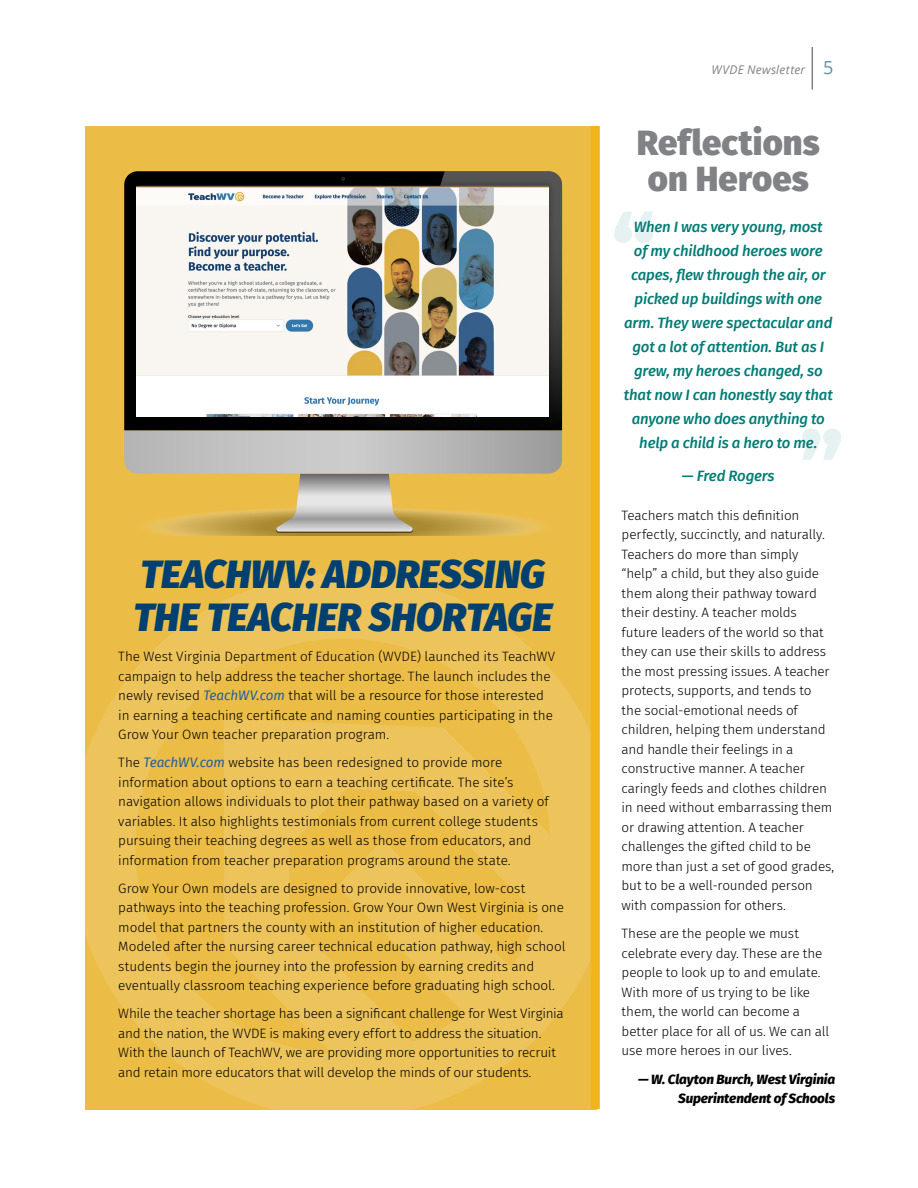
<style>
.page{position:relative;width:918px;height:1188px;background:#fff}
.page>*{position:absolute;margin:0;border:0;box-sizing:border-box;transform-origin:0 0}
.t1{font:italic 900 39px/43.5px "Fira Sans";letter-spacing:-.005em;color:#004071}
.t2{font:900 34.5px/36px "Fira Sans";letter-spacing:.005em;color:#808285;text-align:center}
.t3{font:italic 500 15px/24px "Fira Sans";letter-spacing:-.015em;color:#017c75;text-align:center}
.t4{font:300 13.5px/19.5px "Fira Sans";letter-spacing:-.01em;color:#000}
.t5{font:italic 800 13.5px/19.5px "Fira Sans";letter-spacing:-.01em;color:#000;text-align:right}
.t6{font:italic 12px "Open Sans";letter-spacing:.025em;color:#808285}
.s1{font-weight:400;font-style:italic;color:#215e9e}
.s2{font-style:normal;font-size:18px;color:#608fa3}
</style>
<div class="page">
<svg style="left:802px;top:428px;width:39px;height:32px"></svg>
<svg style="left:614px;top:212px;width:39px;height:31px"></svg>
<div style="left:85px;top:126px;width:512px;height:983px;background:#ebbd46"></div>
<svg style="left:124px;top:430px;width:438px;height:106px"></svg>
<svg style="left:124px;top:171px;width:241px;height:259px;background:#0f0c04"></svg>
<svg style="left:365px;top:171px;width:197px;height:259px;background:#2d2c27"></svg>
<img style="left:127px;top:175px;width:432px;height:252px">
<img style="left:137px;top:186px;width:412px;height:230px">
<svg style="left:85px;top:574px;width:515px;height:536px;fill:#edc45b"></svg>
<div style="left:591px;top:126px;width:9px;height:983px;background:#f1b51c"></div>
<hr style="left:812px;top:47px;width:1px;height:43px;background:#808285">
<h1 class="t1" style="left:133px;top:548px;width:421px">TEACHWV: ADDRESSING<br>THE TEACHER SHORTAGE</h1>
<p class="t4" style="left:118px;top:647px;width:438px">The West Virginia Department of Education (WVDE) launched its TeachWV campaign to help address the teacher shortage. The launch includes the newly revised <span class="s1">TeachWV.com</span> that will be a resource for those interested in earning a teaching certificate and naming counties participating in the Grow Your Own teacher preparation program.</p>
<p class="t4" style="left:118px;top:753px;width:432px">The <span class="s1">TeachWV.com</span> website has been redesigned to provide more information about options to earn a teaching certificate. The site’s navigation allows individuals to plot their pathway based on a variety of variables. It also highlights testimonials from current college students pursuing their teaching degrees as well as those from educators, and information from teacher preparation programs around the state.</p>
<p class="t4" style="left:118px;top:878px;width:449px">Grow Your Own models are designed to provide innovative, low-cost pathways into the teaching profession. Grow Your Own West Virginia is one model that partners the county with an institution of higher education.<br>Modeled after the nursing career technical education pathway, high school students begin the journey into the profession by earning credits and eventually classroom teaching experience before graduating high school.</p>
<p class="t4" style="left:118px;top:1004px;width:447px">While the teacher shortage has been a significant challenge for West Virginia and the nation, the WVDE is making every effort to address the situation.<br>With the launch of TeachWV, we are providing more opportunities to recruit and retain more educators that will develop the minds of our students.</p>
<p class="t6" style="left:711px;top:62px;width:123px">WVDE Newsletter <span class="s2">5</span></p>
<h2 class="t2" style="left:637px;top:121px;width:185px">Reflections on Heroes</h2>
<p class="t3" style="left:624px;top:214px;width:211px">When I was very young, most<br>of my childhood heroes wore capes, flew through the air, or picked up buildings with one arm. They were spectacular and got a lot of attention. But as I grew, my heroes changed, so that now I can honestly say that anyone who does anything to help a child is a hero to me.</p>
<p class="t3" style="left:682px;top:463px;width:94px">— Fred Rogers</p>
<p class="t4" style="left:622px;top:505px;width:214px">Teachers match this definition perfectly, succinctly, and naturally.<br>Teachers do more than simply “help” a child, but they also guide them along their pathway toward their destiny. A teacher molds future leaders of the world so that they can use their skills to address the most pressing issues. A teacher protects, supports, and tends to the social-emotional needs of children, helping them understand and handle their feelings in a constructive manner. A teacher caringly feeds and clothes children in need without embarrassing them or drawing attention. A teacher challenges the gifted child to be more than just a set of good grades, but to be a well-rounded person with compassion for others.</p>
<p class="t4" style="left:622px;top:924px;width:209px">These are the people we must celebrate every day. These are the people to look up to and emulate.<br>With more of us trying to be like them, the world can become a better place for all of us. We can all use more heroes in our lives.</p>
<p class="t5" style="left:638px;top:1068px;width:199px">— W. Clayton Burch, West Virginia<br>Superintendent of Schools</p>
</div>
